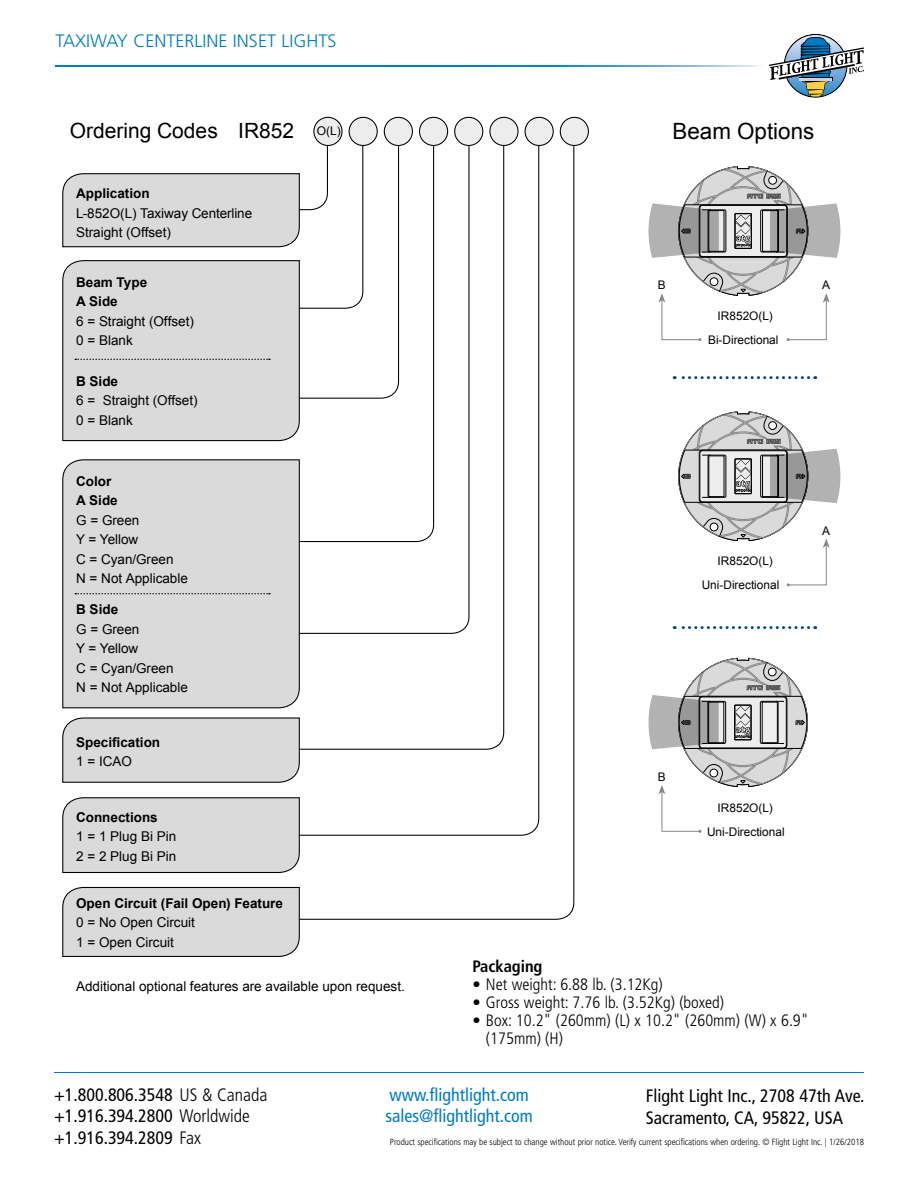
<style>
.page{position:relative;width:918px;height:1188px;background:#fff}
.page>*{position:absolute;margin:0;border:0;box-sizing:border-box;transform-origin:0 0}
.t1{font:22.35px "Arial";color:#000}
.t2{font:21px "Arial";color:#000}
.t3{font:condensed 18px/21.6px "Frutiger LT Std";color:#000}
.t4{font:condensed 18px/21.6px "Frutiger LT Std";color:#007ac2}
.t5{font:300 18px "Frutiger LT Std";color:#007ac2}
.t6{font:300 condensed 16.5px/18px "Frutiger LT Std";color:#000}
.t7{font:700 condensed 16.5px "Frutiger LT Std";color:#000}
.t8{font:13.5px/19.5px "Arial";color:#000}
.t9{font:700 13.5px/19.5px "Arial";color:#000}
.t10{font:12px "Arial";color:#000}
.t11{font:11.85px/24px "Arial";color:#000;text-align:center}
.t12{font:300 condensed 9px "Frutiger LT Std";color:#000}
.s1{font-weight:300}
</style>
<div class="page">
<svg style="left:674px;top:376px;width:135px;height:3px"></svg>
<svg style="left:674px;top:626px;width:135px;height:3px"></svg>
<svg style="left:649px;top:658px;width:159px;height:175px"></svg>
<svg style="left:649px;top:166px;width:191px;height:175px"></svg>
<svg style="left:678px;top:411px;width:162px;height:175px"></svg>
<svg style="left:300px;top:131px;width:275px;height:789px"></svg>
<div style="left:349px;top:117px;width:28px;height:28px;background:#ededed;border-radius:50%"></div>
<div style="left:349px;top:117px;width:29px;height:29px;border:1px solid #000;border-radius:50%"></div>
<div style="left:384px;top:117px;width:28px;height:28px;background:#ededed;border-radius:50%"></div>
<div style="left:384px;top:117px;width:29px;height:29px;border:1px solid #000;border-radius:50%"></div>
<div style="left:420px;top:117px;width:28px;height:28px;background:#ededed;border-radius:50%"></div>
<div style="left:419px;top:117px;width:29px;height:29px;border:1px solid #000;border-radius:50%"></div>
<div style="left:455px;top:117px;width:28px;height:28px;background:#ededed;border-radius:50%"></div>
<div style="left:454px;top:117px;width:29px;height:29px;border:1px solid #000;border-radius:50%"></div>
<div style="left:490px;top:117px;width:28px;height:28px;background:#ededed;border-radius:50%"></div>
<div style="left:489px;top:117px;width:30px;height:29px;border:1px solid #000;border-radius:50%"></div>
<div style="left:525px;top:117px;width:28px;height:28px;background:#ededed;border-radius:50%"></div>
<div style="left:525px;top:117px;width:29px;height:29px;border:1px solid #000;border-radius:50%"></div>
<div style="left:560px;top:117px;width:28px;height:28px;background:#ededed;border-radius:50%"></div>
<div style="left:560px;top:117px;width:29px;height:29px;border:1px solid #000;border-radius:50%"></div>
<div style="left:314px;top:117px;width:28px;height:28px;background:#ededed;border-radius:50%"></div>
<div style="left:313px;top:117px;width:30px;height:29px;border:1px solid #000;border-radius:50%"></div>
<svg style="left:62px;top:717px;width:238px;height:66px;background:#d3d2d2"></svg>
<div style="left:62px;top:797px;width:238px;height:76px;background:#dbdada"></div>
<div style="left:62px;top:887px;width:238px;height:70px;background:#dbdada"></div>
<svg style="left:62px;top:459px;width:238px;height:250px;background:#d0d0d0"></svg>
<svg style="left:75px;top:593px;width:195px;height:1px"></svg>
<svg style="left:62px;top:139px;width:302px;height:303px"></svg>
<svg style="left:769px;top:34px;width:95px;height:64px"></svg>
<svg style="left:56px;top:66px;width:705px;height:1px"></svg>
<hr style="left:54px;top:1073px;width:810px;height:1px;background:#007ac2">
<h3 class="t5" style="left:56px;top:31px;width:282px">TAXIWAY CENTERLINE INSET LIGHTS</h3>
<h2 class="t2" style="left:70px;top:117px;width:226px">Ordering Codes IR852</h2>
<p class="t9" style="left:76px;top:184px;width:75px">Application</p>
<p class="t8" style="left:76px;top:203px;width:178px">L-852O(L) Taxiway Centerline<br>Straight (Offset)</p>
<p class="t9" style="left:76px;top:273px;width:73px">Beam Type<br>A Side</p>
<p class="t8" style="left:76px;top:311px;width:119px">6 = Straight (Offset)<br>0 = Blank</p>
<p class="t9" style="left:76px;top:372px;width:44px">B Side</p>
<p class="t8" style="left:76px;top:391px;width:123px">6 = Straight (Offset)<br>0 = Blank</p>
<p class="t9" style="left:76px;top:472px;width:43px">Color<br>A Side</p>
<p class="t8" style="left:76px;top:510px;width:113px">G = Green<br>Y = Yellow<br>C = Cyan/Green<br>N = Not Applicable</p>
<p class="t9" style="left:76px;top:600px;width:44px">B Side</p>
<p class="t8" style="left:76px;top:620px;width:113px">G = Green<br>Y = Yellow<br>C = Cyan/Green<br>N = Not Applicable</p>
<p class="t9" style="left:76px;top:733px;width:86px">Specification</p>
<p class="t8" style="left:76px;top:752px;width:57px">1 = ICAO</p>
<p class="t9" style="left:76px;top:808px;width:83px">Connections</p>
<p class="t8" style="left:76px;top:827px;width:102px">1 = 1 Plug Bi Pin<br>2 = 2 Plug Bi Pin</p>
<p class="t9" style="left:76px;top:894px;width:208px">Open Circuit (Fail Open) Feature</p>
<p class="t8" style="left:76px;top:913px;width:120px">0 = No Open Circuit<br>1 = Open Circuit</p>
<p class="t10" style="left:317px;top:123px;width:25px">O(L)</p>
<p class="t8" style="left:76px;top:977px;width:330px">Additional optional features are available upon request.</p>
<h1 class="t1" style="left:673px;top:116px;width:143px">Beam Options</h1>
<p class="t11" style="left:658px;top:273px;width:9px">B</p>
<p class="t11" style="left:708px;top:304px;width:72px">IR852O(L)<br>Bi-Directional</p>
<p class="t11" style="left:822px;top:273px;width:9px">A</p>
<p class="t11" style="left:702px;top:550px;width:79px;line-height:23.4px;text-align:left;text-indent:16px">IR852O(L)<br>Uni-Directional</p>
<p class="t11" style="left:822px;top:519px;width:9px">A</p>
<p class="t11" style="left:658px;top:765px;width:9px">B</p>
<p class="t11" style="left:707px;top:796px;width:79px">IR852O(L)<br>Uni-Directional</p>
<p class="t7" style="left:472px;top:957px;width:72px">Packaging</p>
<p class="t6" style="left:472px;top:976px;width:192px">• Net weight: 6.88 lb. (3.12Kg)</p>
<p class="t6" style="left:472px;top:994px;width:253px">• Gross weight: 7.76 lb. (3.52Kg) (boxed)</p>
<p class="t6" style="left:486px;top:1012px;width:324px;text-indent:-13px">• Box: 10.2" (260mm) (L) x 10.2" (260mm) (W) x 6.9" (175mm) (H)</p>
<h3 class="t3" style="left:54px;top:1084px;width:215px">+1.800.806.3548 <span class="s1">US &amp; Canada </span>+1.916.394.2800 <span class="s1">Worldwide </span>+1.916.394.2809 <span class="s1">Fax</span></h3>
<h3 class="t4" style="left:385px;top:1084px;width:149px">www.flightlight.com sales@flightlight.com</h3>
<h3 class="t3" style="left:646px;top:1085px;width:220px">Flight Light Inc., 2708 47th Ave.<br>Sacramento, CA, 95822, USA</h3>
<p class="t12" style="left:390px;top:1137px;width:476px">Product specifications may be subject to change without prior notice. Verify current specifications when ordering. © Flight Light Inc. | 1/26/2018</p>
</div>
